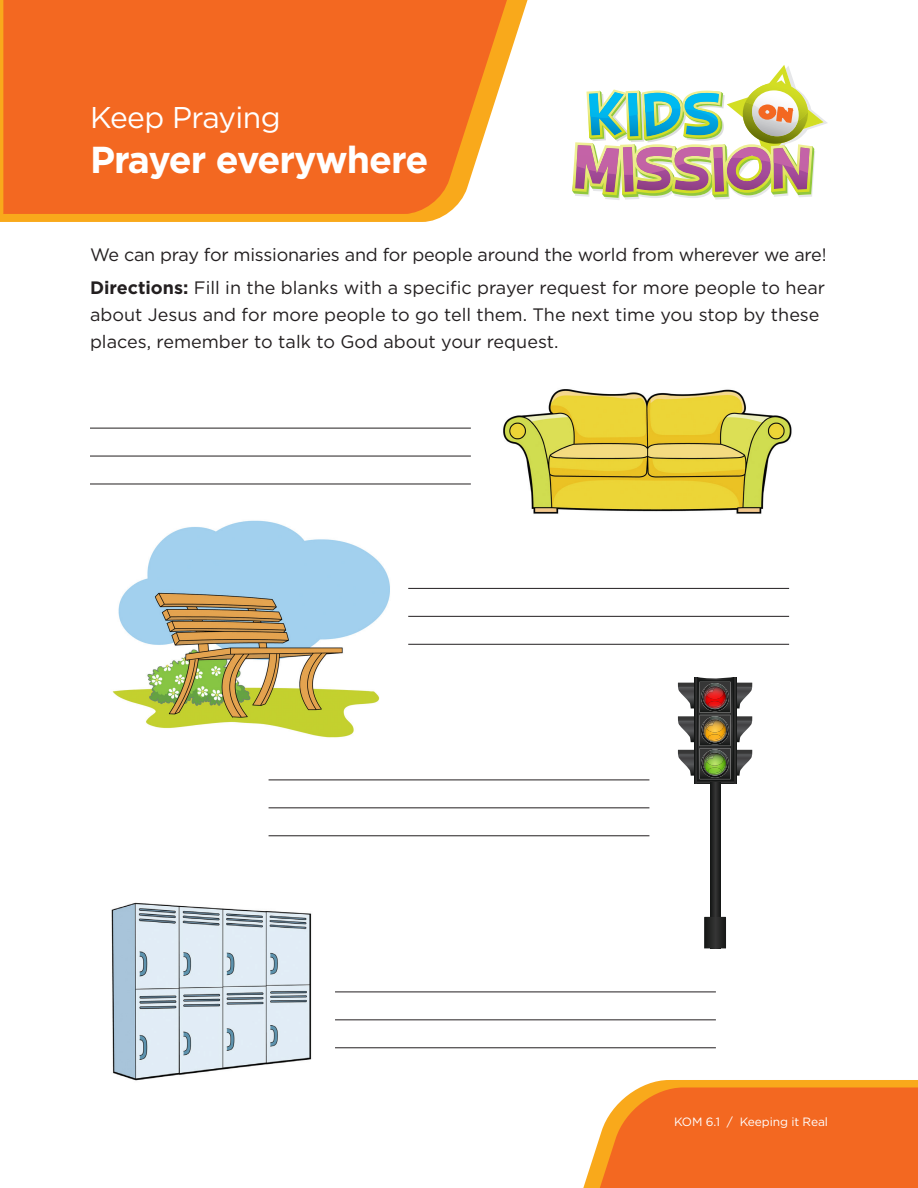
<style>
.page{position:relative;width:918px;height:1188px;background:#fff}
.page>*{position:absolute;margin:0;border:0;box-sizing:border-box;transform-origin:0 0}
.t1{font:700 37.5px "Gotham HTF";letter-spacing:-.03em;color:#fff}
.t2{font:30px "Gotham HTF";letter-spacing:-.02em;color:#fff}
.t3{font:18px/33px "Gotham HTF";color:#231f20}
._9_12_Body{font:12px "Gotham HTF";letter-spacing:-.01em;color:#fff}
.s1{font-weight:700}
</style>
<div class="page">
<svg style="left:1px;top:0;width:527px;height:222px;fill:#f9ac23"></svg>
<div style="left:4px;top:0;width:503px;height:214px;background:#f36821"></div>
<svg style="left:572px;top:65px;width:255px;height:135px"></svg>
<img style="left:767px;top:109px;width:27px;height:6px">
<svg style="left:583px;top:1080px;width:335px;height:108px;background:#f47d33"></svg>
<div style="left:637px;top:1116px;width:191px;height:40px;background:#f36821"></div>
<img style="left:503px;top:389px;width:289px;height:125px">
<img style="left:112px;top:520px;width:278px;height:218px">
<img style="left:677px;top:677px;width:76px;height:104px">
<svg style="left:694px;top:677px;width:3px;height:106px"></svg>
<svg style="left:733px;top:677px;width:3px;height:106px"></svg>
<svg style="left:697px;top:780px;width:36px;height:3px"></svg>
<svg style="left:710px;top:783px;width:10px;height:134px"></svg>
<svg style="left:704px;top:917px;width:22px;height:31px"></svg>
<img style="left:111px;top:902px;width:201px;height:179px">
<hr style="left:269px;top:780px;width:380px;height:1px;background:#231f20">
<hr style="left:269px;top:835px;width:380px;height:1px;background:#231f20">
<hr style="left:269px;top:807px;width:380px;height:1px;background:#231f20">
<hr style="left:335px;top:992px;width:381px;height:1px;background:#231f20">
<hr style="left:335px;top:1047px;width:381px;height:1px;background:#231f20">
<hr style="left:335px;top:1019px;width:381px;height:1px;background:#231f20">
<hr style="left:90px;top:428px;width:381px;height:1px;background:#231f20">
<hr style="left:90px;top:484px;width:381px;height:1px;background:#231f20">
<hr style="left:90px;top:456px;width:381px;height:1px;background:#231f20">
<hr style="left:408px;top:588px;width:381px;height:1px;background:#231f20">
<hr style="left:408px;top:644px;width:381px;height:1px;background:#231f20">
<hr style="left:408px;top:616px;width:381px;height:1px;background:#231f20">
<p class="t2" style="left:90px;top:101px;width:192px">Keep Praying</p>
<p class="t1" style="left:90px;top:138px;width:340px">Prayer everywhere</p>
<p class="t3" style="left:90px;top:238px;width:738px">We can pray for missionaries and for people around the world from wherever we are!<br><span class="s1">Directions:</span> Fill in the blanks with a specific prayer request for more people to hear</p>
<p class="t3" style="left:90px;top:301px;width:731px;line-height:27px">about Jesus and for more people to go tell them. The next time you stop by these places, remember to talk to God about your request.</p>
<p class="_9_12_Body" style="left:674px;top:1115px;width:155px">KOM 6.1 / Keeping it Real</p>
</div>
